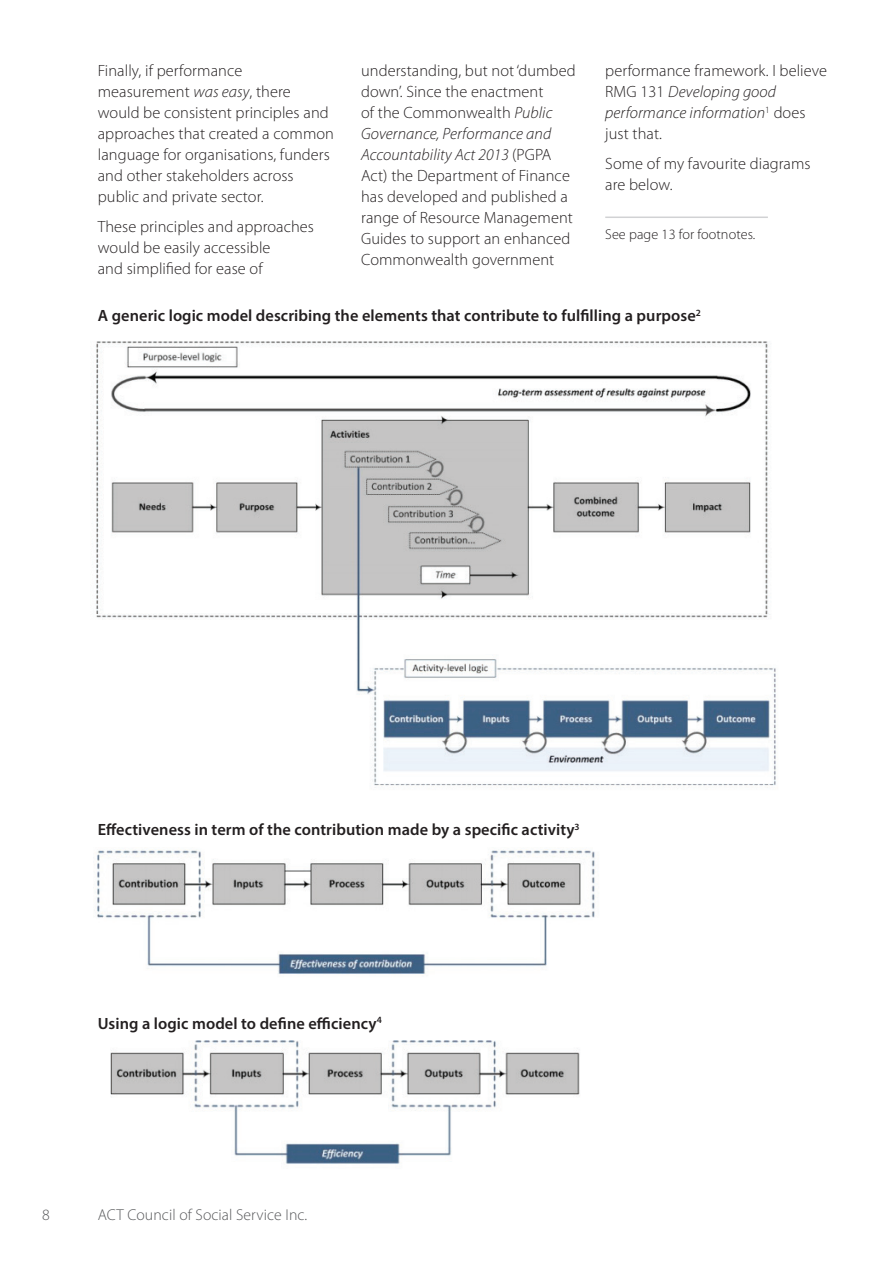
<style>
.page{position:relative;width:893px;height:1263px;background:#fff}
.page>*{position:absolute;margin:0;border:0;box-sizing:border-box;transform-origin:0 0}
.t1{font:300 16.35px/21px "Myriad Pro";letter-spacing:.005em;color:#231f20}
.t2{font:600 16.35px "Myriad Pro";letter-spacing:.005em;color:#231f20}
.t3{font:300 15.75px "Myriad Pro";letter-spacing:.005em;color:#57585a}
.t4{font:300 14.25px "Myriad Pro";letter-spacing:.005em;color:#231f20}
.s1{font-style:italic}
</style>
<div class="page">
<hr style="left:605px;top:217px;width:163px;height:1px;background:#d1d2d4">
<img style="left:96px;top:341px;width:680px;height:445px">
<img style="left:97px;top:849px;width:498px;height:125px">
<img style="left:110px;top:1040px;width:470px;height:124px">
<p class="t1" style="left:98px;top:60px;width:238px">Finally, if performance measurement <span class="s1">was easy</span>, there would be consistent principles and approaches that created a common language for organisations, funders and other stakeholders across public and private sector.</p>
<p class="t1" style="left:98px;top:215px;width:218px">These principles and approaches would be easily accessible<br>and simplified for ease of</p>
<p class="t1" style="left:361px;top:60px;width:216px">understanding, but not ‘dumbed down’. Since the enactment<br>of the Commonwealth <span class="s1">Public<br>Governance, Performance and<br>Accountability Act 2013</span> (PGPA<br>Act) the Department of Finance has developed and published a range of Resource Management<br>Guides to support an enhanced<br>Commonwealth government</p>
<p class="t1" style="left:605px;top:60px;width:223px">performance framework. I believe<br>RMG 131 <span class="s1">Developing good performance information</span><sup>1</sup> does just that.</p>
<p class="t1" style="left:605px;top:152px;width:207px">Some of my favourite diagrams are below.</p>
<p class="t4" style="left:605px;top:226px;width:152px">See page 13 for footnotes.</p>
<p class="t2" style="left:98px;top:305px;width:605px">A generic logic model describing the elements that contribute to fulfilling a purpose<sup>2</sup></p>
<p class="t2" style="left:98px;top:819px;width:483px">Effectiveness in term of the contribution made by a specific activity<sup>3</sup></p>
<p class="t2" style="left:98px;top:1013px;width:286px">Using a logic model to define efficiency<sup>4</sup></p>
<p class="t3" style="left:42px;top:1206px;width:9px">8</p>
<p class="t3" style="left:98px;top:1206px;width:211px">ACT Council of Social Service Inc.</p>
</div>
